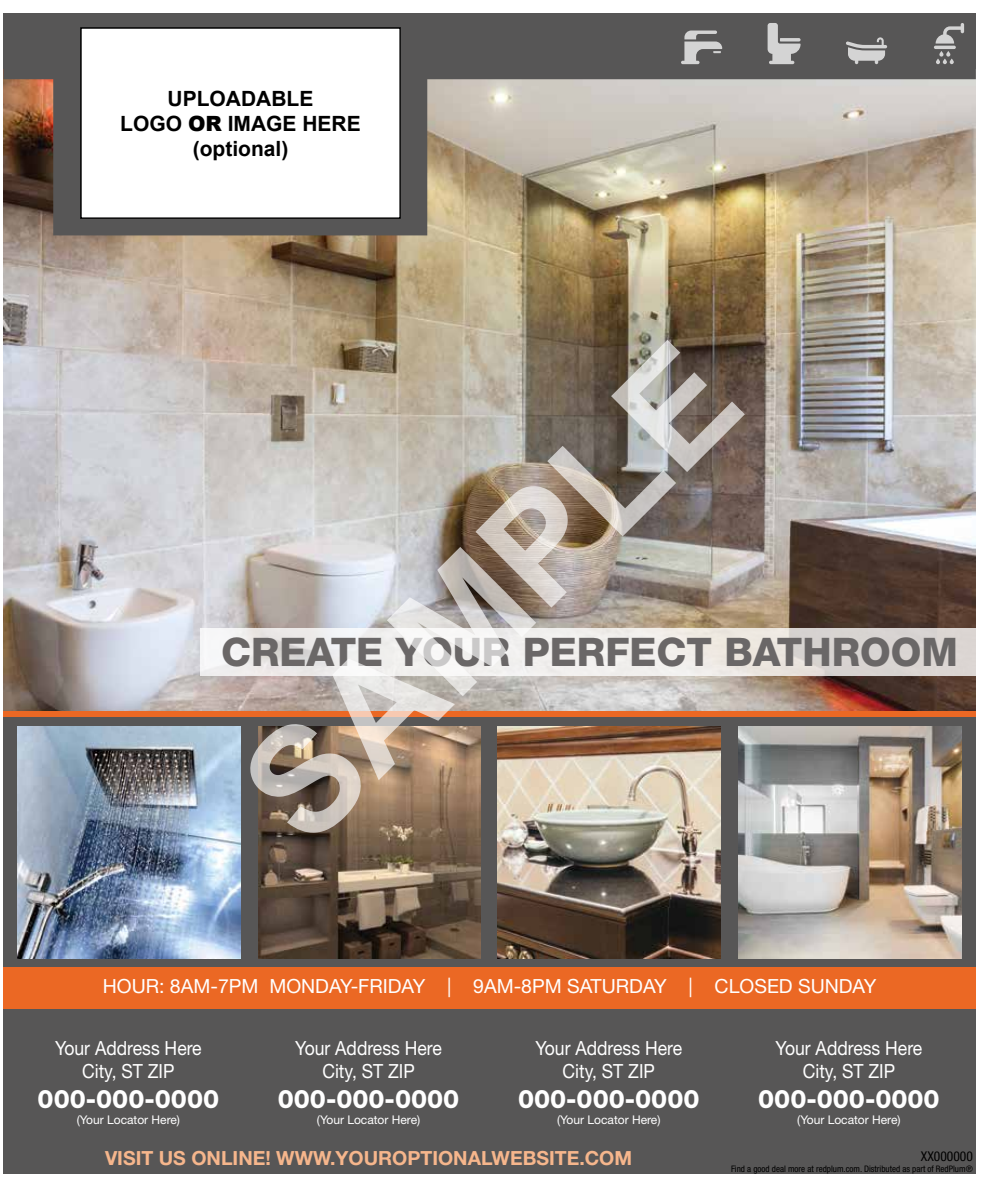
<style>
.page{position:relative;width:986px;height:1188px;background:#fff}
.page>*{position:absolute;margin:0;border:0;box-sizing:border-box;transform-origin:0 0}
.t1{font:700 150px "Arial";color:rgb(255 255 255/.65)}
.t2{font:800 39.45px "Helvetica Neue LT Std";color:#6a6767}
.t3{font:800 25.5px "Helvetica Neue LT Std";color:#fff}
.t4{font:700 21px/25.2px "Arial";color:#000;text-align:center}
.t5{font:19.5px/22.6px "Helvetica Neue LT Std";color:#fff;text-align:center;scale:.9 1}
.t6{font:19.5px "Helvetica Neue LT Std";color:#fff}
.t7{font:700 19.5px "Helvetica Neue LT Std";color:#f6b68c}
.t8{font:condensed 13.5px "Helvetica Neue LT Std";color:#000}
.t9{font:12px "Helvetica Neue LT Std";letter-spacing:-.055em;color:#fff}
.t10{font:condensed 9px "Helvetica Neue LT Std";color:#000}
.s1{font-weight:900}
</style>
<div class="page">
<div style="left:3px;top:14px;width:972px;height:1160px;background:#575656"></div>
<img style="left:3px;top:235px;width:972px;height:476px">
<img style="left:3px;top:25px;width:972px;height:210px">
<div style="left:3px;top:968px;width:972px;height:41px;background:#eb6824"></div>
<svg style="left:933px;top:23px;width:31px;height:41px"></svg>
<svg style="left:845px;top:37px;width:42px;height:27px"></svg>
<svg style="left:767px;top:23px;width:33px;height:41px"></svg>
<svg style="left:681px;top:31px;width:41px;height:33px"></svg>
<div style="left:3px;top:711px;width:972px;height:6px;background:#eb6824"></div>
<svg style="left:200px;top:628px;width:775px;height:47px;background:#e9e6e4"></svg>
<img style="left:18px;top:727px;width:223px;height:231px">
<img style="left:258px;top:727px;width:222px;height:231px">
<img style="left:498px;top:727px;width:222px;height:231px">
<img style="left:738px;top:727px;width:223px;height:231px">
<div style="left:81px;top:28px;width:319px;height:190px;background:#fff"></div>
<div style="left:80px;top:27px;width:321px;height:192px;border:2px solid #000"></div>
<p class="t4" style="left:120px;top:86px;width:242px">UPLOADABLE<br>LOGO <span class="s1">OR</span> IMAGE HERE (optional)</p>
<h1 class="t1" style="left:201px;top:744px;width:627px;rotate:-45deg">SAMPLE</h1>
<h2 class="t2" style="left:221px;top:628px;width:738px">CREATE YOUR PERFECT BATHROOM</h2>
<p class="t6" style="left:103px;top:975px;width:775px">hour: 8am-7pm Monday-Friday | 9am-8pm Saturday | Closed Sunday</p>
<p class="t5" style="left:55px;top:1037px;width:164px">Your Address H ere<br>City, ST ZIP</p>
<h3 class="t3" style="left:38px;top:1084px;width:183px">000-000-0000</h3>
<p class="t9" style="left:77px;top:1113px;width:105px">(Your Locator H ere)</p>
<p class="t5" style="left:295px;top:1037px;width:164px">Your Address H ere<br>City, ST ZIP</p>
<h3 class="t3" style="left:278px;top:1084px;width:183px">000-000-0000</h3>
<p class="t9" style="left:317px;top:1113px;width:105px">(Your Locator H ere)</p>
<p class="t5" style="left:535px;top:1037px;width:164px">Your Address H ere<br>City, ST ZIP</p>
<h3 class="t3" style="left:518px;top:1084px;width:183px">000-000-0000</h3>
<p class="t9" style="left:557px;top:1113px;width:105px">(Your Locator H ere)</p>
<p class="t5" style="left:775px;top:1037px;width:164px">Your Address H ere<br>City, ST ZIP</p>
<h3 class="t3" style="left:758px;top:1084px;width:183px">000-000-0000</h3>
<p class="t9" style="left:797px;top:1113px;width:105px">(Your Locator H ere)</p>
<p class="t7" style="left:105px;top:1146px;width:528px">VISIT US ONLINE! WWW.YOUROPTIONALWEBSITE.COM</p>
<p class="t8" style="left:921px;top:1148px;width:53px">XX000000</p>
<p class="t10" style="left:731px;top:1163px;width:243px">Find a good deal more at redplum.com. Distributed as part of RedPlum®</p>
</div>
